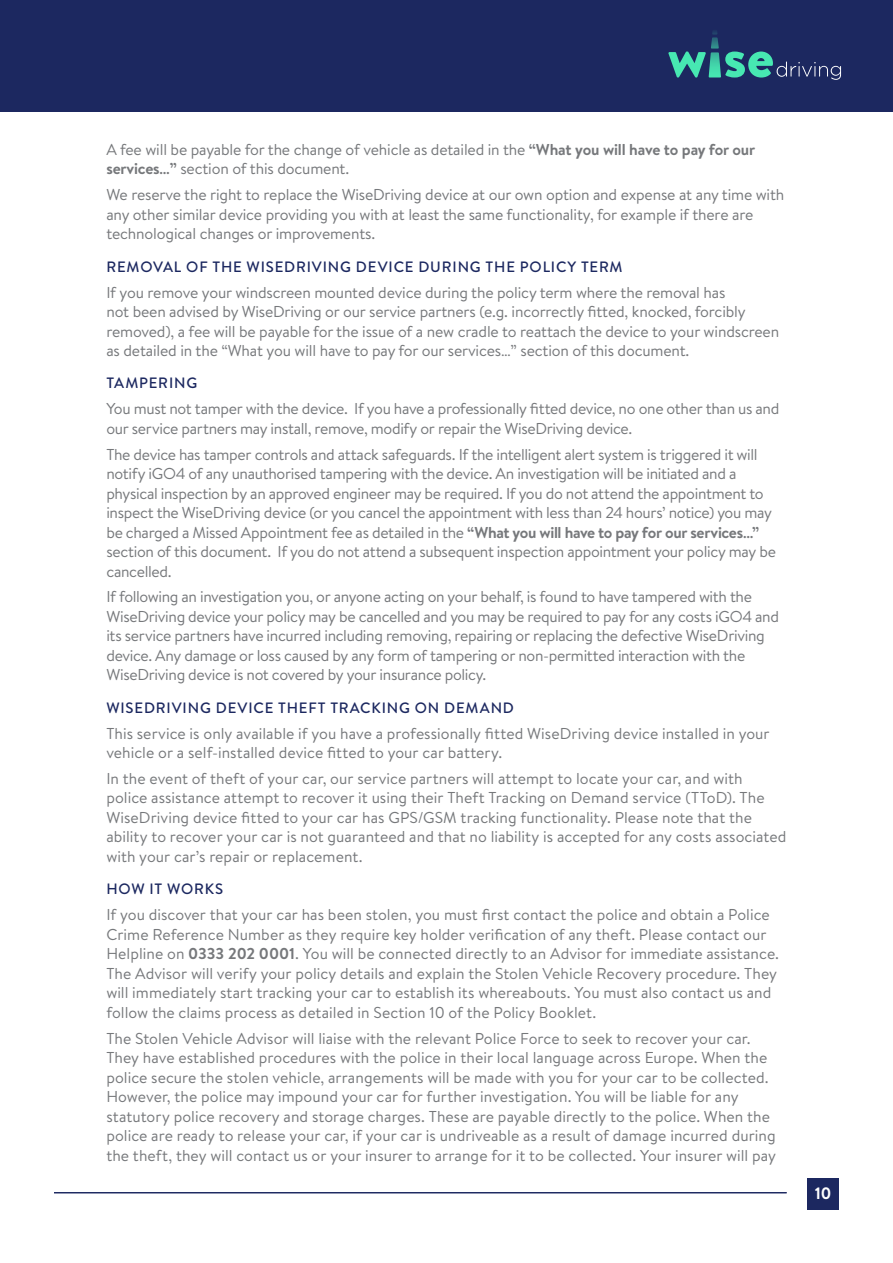
<style>
.page{position:relative;width:893px;height:1263px;background:#fff}
.page>*{position:absolute;margin:0;border:0;box-sizing:border-box;transform-origin:0 0}
.t1{font:700 16.5px "Brandon Text";color:#fff}
.t2{font:15.75px/19.5px "Brandon Text";letter-spacing:-.01em;color:#76787b}
.t3{font:500 15px "Brandon Text";letter-spacing:.055em;color:#1c2860}
.s1{font-weight:700}
</style>
<div class="page">
<div style="left:807px;top:1178px;width:32px;height:31px;background:#1c2860"></div>
<div style="left:0;top:0;width:893px;height:112px;background:#1c2860"></div>
<svg style="left:668px;top:31px;width:173px;height:49px"></svg>
<hr style="left:54px;top:1192px;width:733px;height:1px;background:#1c2860">
<p class="t2" style="left:106px;top:139px;width:650px">A fee will be payable for the change of vehicle as detailed in the <span class="s1">“What you will have to pay for our services…”</span> section of this document.</p>
<p class="t2" style="left:106px;top:185px;width:680px">We reserve the right to replace the WiseDriving device at our own option and expense at any time with any other similar device providing you with at least the same functionality, for example if there are technological changes or improvements.</p>
<p class="t3" style="left:106px;top:256px;width:518px">REMOVAL OF THE WISEDRIVING DEVICE DURING THE POLICY TERM</p>
<p class="t2" style="left:106px;top:282px;width:674px">If you remove your windscreen mounted device during the policy term where the removal has<br>not been advised by WiseDriving or our service partners (e.g. incorrectly fitted, knocked, forcibly removed), a fee will be payable for the issue of a new cradle to reattach the device to your windscreen as detailed in the “What you will have to pay for our services…” section of this document.</p>
<p class="t3" style="left:106px;top:373px;width:92px">TAMPERING</p>
<p class="t2" style="left:106px;top:398px;width:674px">You must not tamper with the device. If you have a professionally fitted device, no one other than us and our service partners may install, remove, modify or repair the WiseDriving device.</p>
<p class="t2" style="left:106px;top:444px;width:671px">The device has tamper controls and attack safeguards. If the intelligent alert system is triggered it will notify iGO4 of any unauthorised tampering with the device. An investigation will be initiated and a physical inspection by an approved engineer may be required. If you do not attend the appointment to inspect the WiseDriving device (or you cancel the appointment with less than 24 hours’ notice) you may be charged a Missed Appointment fee as detailed in the <span class="s1">“What you will have to pay for our services…” </span>section of this document. If you do not attend a subsequent inspection appointment your policy may be cancelled.</p>
<p class="t2" style="left:106px;top:587px;width:674px">If following an investigation you, or anyone acting on your behalf, is found to have tampered with the WiseDriving device your policy may be cancelled and you may be required to pay for any costs iGO4 and its service partners have incurred including removing, repairing or replacing the defective WiseDriving device. Any damage or loss caused by any form of tampering or non-permitted interaction with the WiseDriving device is not covered by your insurance policy.</p>
<p class="t3" style="left:106px;top:697px;width:409px">WISEDRIVING DEVICE THEFT TRACKING ON DEMAND</p>
<p class="t2" style="left:106px;top:723px;width:665px">This service is only available if you have a professionally fitted WiseDriving device installed in your vehicle or a self-installed device fitted to your car battery.</p>
<p class="t2" style="left:106px;top:768px;width:682px">In the event of theft of your car, our service partners will attempt to locate your car, and with police assistance attempt to recover it using their Theft Tracking on Demand service (TToD). The WiseDriving device fitted to your car has GPS/GSM tracking functionality. Please note that the ability to recover your car is not guaranteed and that no liability is accepted for any costs associated with your car’s repair or replacement.</p>
<p class="t3" style="left:106px;top:879px;width:118px">HOW IT WORKS</p>
<p class="t2" style="left:106px;top:904px;width:674px">If you discover that your car has been stolen, you must first contact the police and obtain a Police Crime Reference Number as they require key holder verification of any theft. Please contact our Helpline on <span class="s1">0333 202 0001</span>. You will be connected directly to an Advisor for immediate assistance.<br>The Advisor will verify your policy details and explain the Stolen Vehicle Recovery procedure. They will immediately start tracking your car to establish its whereabouts. You must also contact us and follow the claims process as detailed in Section 10 of the Policy Booklet.</p>
<p class="t2" style="left:106px;top:1028px;width:671px">The Stolen Vehicle Advisor will liaise with the relevant Police Force to seek to recover your car.<br>They have established procedures with the police in their local language across Europe. When the police secure the stolen vehicle, arrangements will be made with you for your car to be collected.<br>However, the police may impound your car for further investigation. You will be liable for any statutory police recovery and storage charges. These are payable directly to the police. When the police are ready to release your car, if your car is undriveable as a result of damage incurred during the theft, they will contact us or your insurer to arrange for it to be collected. Your insurer will pay</p>
<p class="t1" style="left:815px;top:1182px;width:18px">10</p>
</div>
